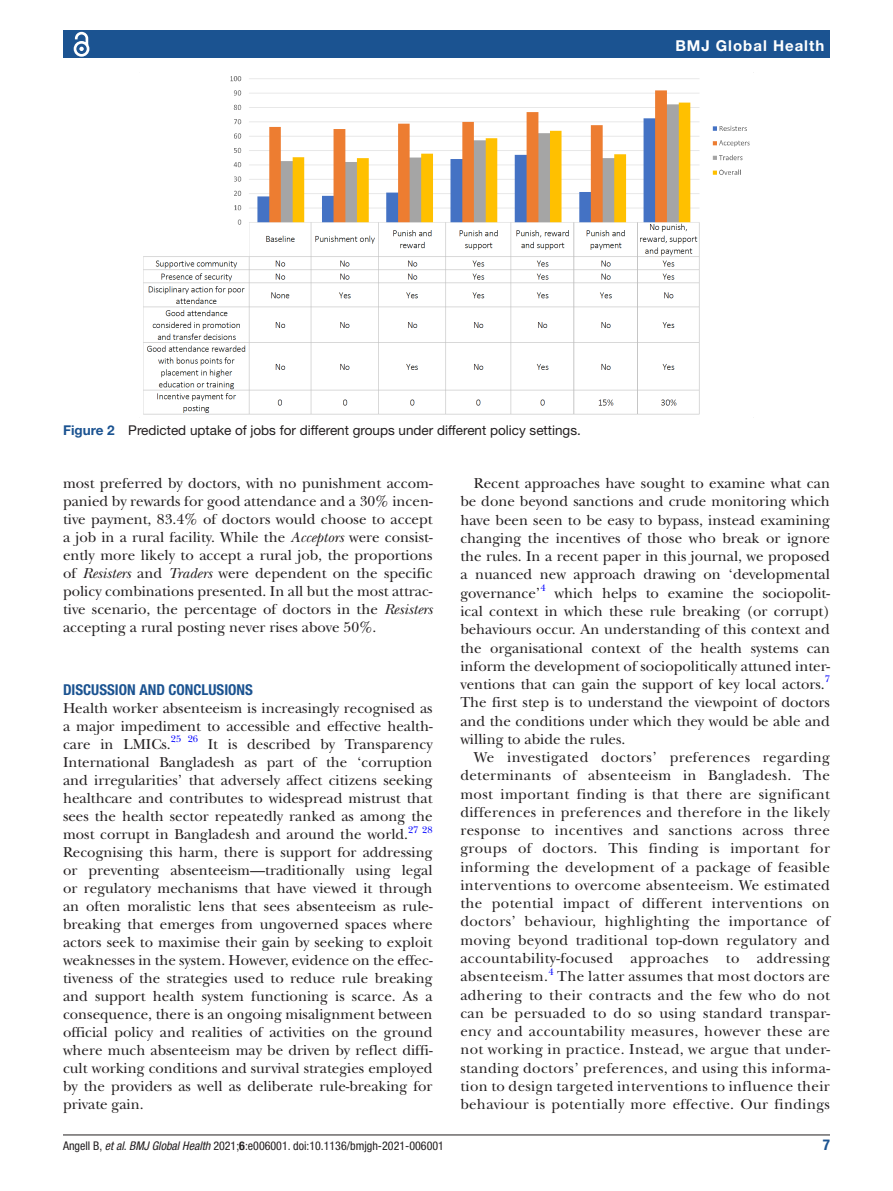
<style>
.page{position:relative;width:893px;height:1191px;background:#fff}
.page>*{position:absolute;margin:0;border:0;box-sizing:border-box;transform-origin:0 0}
.t1{font:15px/18.3px "New Baskerville";color:#231f20;text-align:justify}
.t2{font:700 condensed 15px "Helvetica Neue LT Std";color:#1b5391}
.t3{font:700 15px "Helvetica Neue LT Std";letter-spacing:.065em;color:#fff}
.t4{font:13.5px "Helvetica Neue LT Std";color:#231f20}
.t5{font:condensed 12px "Helvetica Neue LT Std";color:#231f20}
.t6{font:9.9px "New Baskerville";color:#00f}
.s1{font-weight:700;color:#1b5391}
.s2{font-style:italic}
.s3{font-weight:700}
</style>
<div class="page">
<hr style="left:63px;top:1134px;width:767px;height:1px;background:#231f20">
<div style="left:63px;top:31px;width:767px;height:27px;background:#1b5391"></div>
<svg style="left:73px;top:31px;width:17px;height:26px"></svg>
<img style="left:143px;top:76px;width:607px;height:339px">
<p class="t3" style="left:675px;top:36px;width:150px">BMJ Global Health</p>
<p class="t4" style="left:63px;top:422px;width:519px"><span class="s1">Figure 2</span> Predicted uptake of jobs for different groups under different policy settings.</p>
<p class="t1" style="left:63px;top:474px;width:371px">most preferred by doctors, with no punishment accom&shy;panied by rewards for good attendance and a 30% incen&shy;tive payment, 83.4% of doctors would choose to accept a job in a rural facility. While the <span class="s2">Acceptors</span> were consist&shy;ently more likely to accept a rural job, the proportions of <span class="s2">Resisters</span> and <span class="s2">Traders</span> were dependent on the specific policy combinations presented. In all but the most attrac&shy;tive scenario, the percentage of doctors in the <span class="s2">Resisters </span>accepting a rural posting never rises above 50%.</p>
<p class="t2" style="left:63px;top:681px;width:192px">DISCUSSION AND CONCLUSIONS</p>
<p class="t1" style="left:63px;top:699px;width:371px">Health worker absenteeism is increasingly recognised as a major impediment to accessible and effective health&shy;care in LMICs.</p>
<p class="t6" style="left:171px;top:733px;width:29px">25 26</p>
<p class="t1" style="left:63px;top:735px;width:371px;text-indent:145px">It is described by Transparency International Bangladesh as part of the ‘corruption and irregularities’ that adversely affect citizens seeking healthcare and contributes to widespread mistrust that sees the health sector repeatedly ranked as among the most corrupt in Bangladesh and around the world.</p>
<p class="t6" style="left:408px;top:823px;width:26px">27 28</p>
<p class="t1" style="left:63px;top:843px;width:371px">Recognising this harm, there is support for addressing or preventing absenteeism—traditionally using legal or regulatory mechanisms that have viewed it through an often moralistic lens that sees absenteeism as rule&shy;breaking that emerges from ungoverned spaces where actors seek to maximise their gain by seeking to exploit weaknesses in the system. However, evidence on the effec&shy;tiveness of the strategies used to reduce rule breaking and support health system functioning is scarce. As a consequence, there is an ongoing misalignment between official policy and realities of activities on the ground where much absenteeism may be driven by reflect diffi&shy;cult working conditions and survival strategies employed by the providers as well as deliberate rule-breaking for private gain.</p>
<p class="t1" style="left:460px;top:474px;width:371px;text-indent:14px">Recent approaches have sought to examine what can be done beyond sanctions and crude monitoring which have been seen to be easy to bypass, instead examining changing the incentives of those who break or ignore the rules. In a recent paper in this journal, we proposed a nuanced new approach drawing on ‘developmental governance’<sup>4</sup></p>
<p class="t1" style="left:460px;top:584px;width:371px;text-indent:94px">which helps to examine the sociopolit&shy;ical context in which these rule breaking (or corrupt) behaviours occur. An understanding of this context and the organisational context of the health systems can inform the development of sociopolitically attuned inter&shy;ventions that can gain the support of key local actors.</p>
<p class="t6" style="left:825px;top:673px;width:7px">7</p>
<p class="t1" style="left:460px;top:693px;width:371px">The first step is to understand the viewpoint of doctors and the conditions under which they would be able and willing to abide the rules.</p>
<p class="t1" style="left:460px;top:748px;width:371px;text-indent:14px">We investigated doctors’ preferences regarding determinants of absenteeism in Bangladesh. The most important finding is that there are significant differences in preferences and therefore in the likely response to incentives and sanctions across three groups of doctors. This finding is important for informing the development of a package of feasible interventions to overcome absenteeism. We estimated the potential impact of different interventions on doctors’ behaviour, highlighting the importance of moving beyond traditional top-down regulatory and accountability-focused approaches to addressing absenteeism.</p>
<p class="t6" style="left:548px;top:965px;width:7px">4</p>
<p class="t1" style="left:460px;top:967px;width:371px;text-indent:97px">The latter assumes that most doctors are adhering to their contracts and the few who do not can be persuaded to do so using standard transpar&shy;ency and accountability measures, however these are not working in practice. Instead, we argue that under&shy;standing doctors’ preferences, and using this informa&shy;tion to design targeted interventions to influence their behaviour is potentially more effective. Our findings</p>
<p class="t5" style="left:63px;top:1138px;width:382px">Angell B, <span class="s2">et al</span>. <span class="s2">BMJ Global Health</span> 2021;<span class="s3">6</span>:e006001. doi:10.1136/bmjgh-2021-006001</p>
<p class="t2" style="left:823px;top:1135px;width:9px">7</p>
</div>
